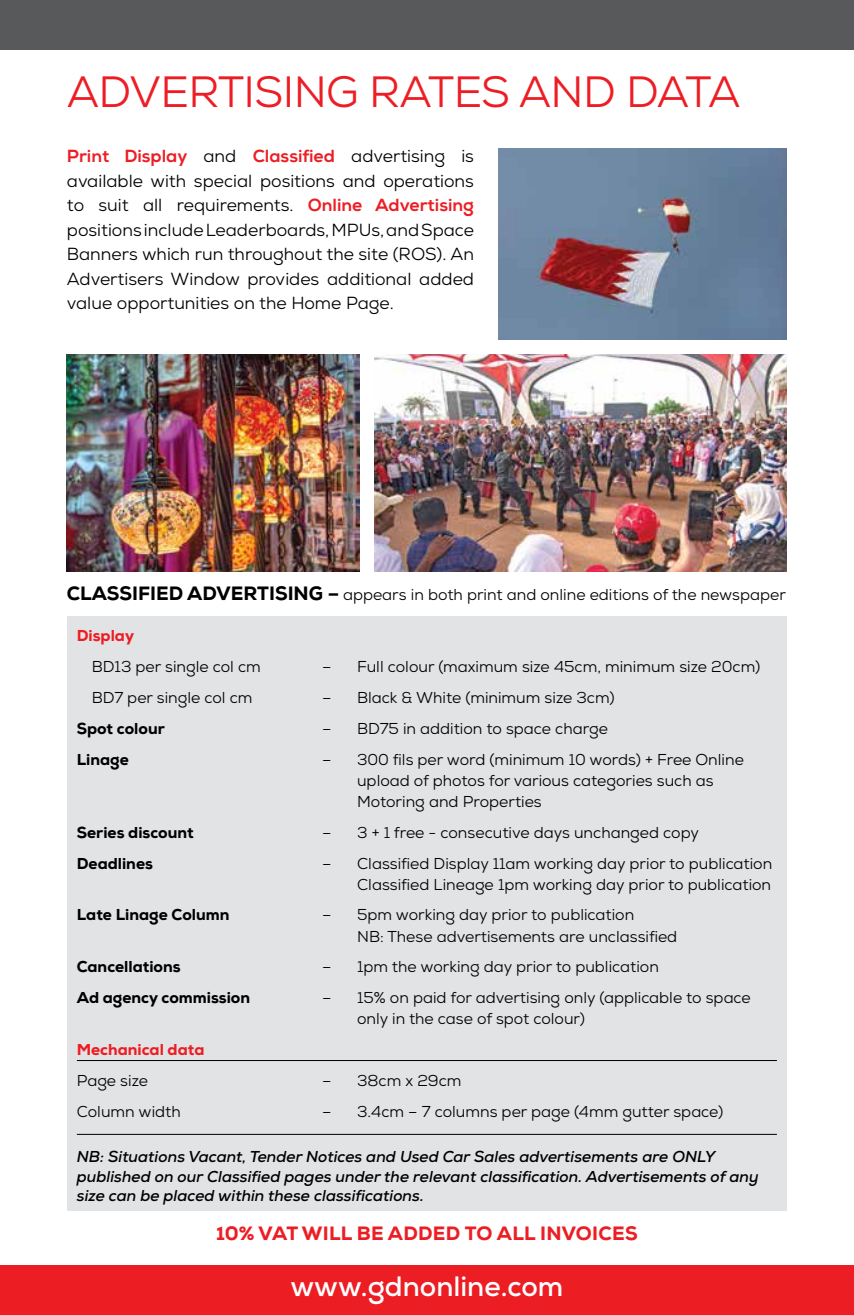
<style>
.page{position:relative;width:854px;height:1315px;background:#fff}
.page>*{position:absolute;margin:0;border:0;box-sizing:border-box;transform-origin:0 0}
.t1{font:43.75px "Nexa";letter-spacing:-.015em;color:#ed1d24}
.t2{font:700 28px "Nexa";color:#fff}
.t3{font:800 19.25px "Nexa";letter-spacing:.015em;color:#ed1d24}
.t4{font:17.5px/24.5px "Nexa";color:#000;text-align:justify}
.t5{font:15.75px/21px "Nexa";color:#000}
.t6{font:italic 700 15.75px/19.2px "Nexa";color:#000}
.t7{font:800 15.75px "Nexa";color:#000}
.t8{font:800 15.75px "Nexa";color:#ed1d24}
.s1{font-weight:800;color:#ed1d24}
.s2{font-weight:800;font-size:19.25px}
</style>
<div class="page">
<div style="left:0;top:0;width:853px;height:50px;background:#58595b"></div>
<div style="left:0;top:1265px;width:853px;height:50px;background:#ed1d24"></div>
<div style="left:67px;top:616px;width:719px;height:594px;background:#e2e3e4"></div>
<hr style="left:77px;top:1060px;width:699px;height:1px;background:#000">
<hr style="left:77px;top:1134px;width:699px;height:1px;background:#000">
<img style="left:498px;top:149px;width:288px;height:190px">
<img style="left:374px;top:354px;width:412px;height:217px">
<img style="left:67px;top:354px;width:293px;height:217px">
<h1 class="t1" style="left:67px;top:64px;width:675px">ADVERTISING RATES AND DATA</h1>
<p class="t4" style="left:67px;top:144px;width:408px"><span class="s1">Print Display</span> and <span class="s1">Classified</span> advertising is available with special positions and operations to suit all requirements. <span class="s1">Online Advertising </span>positions include Leaderboards, MPUs, and Space Banners which run throughout the site (ROS). An Advertisers Window provides additional added value opportunities on the Home Page.</p>
<p class="t5" style="left:67px;top:584px;width:720px"><span class="s2">CLASSIFIED ADVERTISING –</span> appears in both print and online editions of the newspaper</p>
<p class="t8" style="left:77px;top:625px;width:59px">Display</p>
<p class="t5" style="left:92px;top:656px;width:170px">BD13 per single col cm</p>
<p class="t5" style="left:322px;top:656px;width:439px">– Full colour (maximum size 45cm, minimum size 20cm)</p>
<p class="t5" style="left:92px;top:687px;width:162px">BD7 per single col cm</p>
<p class="t5" style="left:322px;top:687px;width:294px">– Black &amp; White (minimum size 3cm)</p>
<p class="t7" style="left:77px;top:718px;width:89px">Spot colour</p>
<p class="t5" style="left:322px;top:718px;width:287px">– BD75 in addition to space charge</p>
<p class="t7" style="left:77px;top:749px;width:54px">Linage</p>
<p class="t5" style="left:357px;top:749px;width:388px;text-indent:-35px">– 300 fils per word (minimum 10 words) + Free Online upload of photos for various categories such as<br>Motoring and Properties</p>
<p class="t7" style="left:77px;top:822px;width:118px">Series discount</p>
<p class="t5" style="left:322px;top:821px;width:378px">– 3 + 1 free - consecutive days unchanged copy</p>
<p class="t7" style="left:77px;top:853px;width:78px">Deadlines</p>
<p class="t5" style="left:322px;top:852px;width:451px;text-align:right">– Classified Display 11am working day prior to publication<br>Classified Lineage 1pm working day prior to publication</p>
<p class="t7" style="left:77px;top:905px;width:154px">Late Linage Column</p>
<p class="t5" style="left:357px;top:904px;width:321px;text-indent:-35px">– 5pm working day prior to publication<br>NB: These advertisements are unclassified</p>
<p class="t7" style="left:77px;top:957px;width:105px">Cancellations</p>
<p class="t5" style="left:322px;top:956px;width:338px">– 1pm the working day prior to publication</p>
<p class="t7" style="left:77px;top:988px;width:175px">Ad agency commission</p>
<p class="t5" style="left:357px;top:987px;width:395px;text-indent:-35px">– 15% on paid for advertising only (applicable to space only in the case of spot colour)</p>
<p class="t8" style="left:77px;top:1039px;width:129px">Mechanical data</p>
<p class="t5" style="left:77px;top:1070px;width:73px">Page size</p>
<p class="t5" style="left:322px;top:1070px;width:141px">– 38cm x 29cm</p>
<p class="t5" style="left:77px;top:1101px;width:105px">Column width</p>
<p class="t5" style="left:322px;top:1101px;width:402px">– 3.4cm – 7 columns per page (4mm gutter space)</p>
<p class="t6" style="left:77px;top:1147px;width:683px">NB: Situations Vacant, Tender Notices and Used Car Sales advertisements are ONLY published on our Classified pages under the relevant classification. Advertisements of any size can be placed within these classifications.</p>
<p class="t3" style="left:216px;top:1221px;width:423px">10% VAT WILL BE ADDED TO ALL INVOICES</p>
<h2 class="t2" style="left:290px;top:1268px;width:274px">www.gdnonline.com</h2>
</div>
